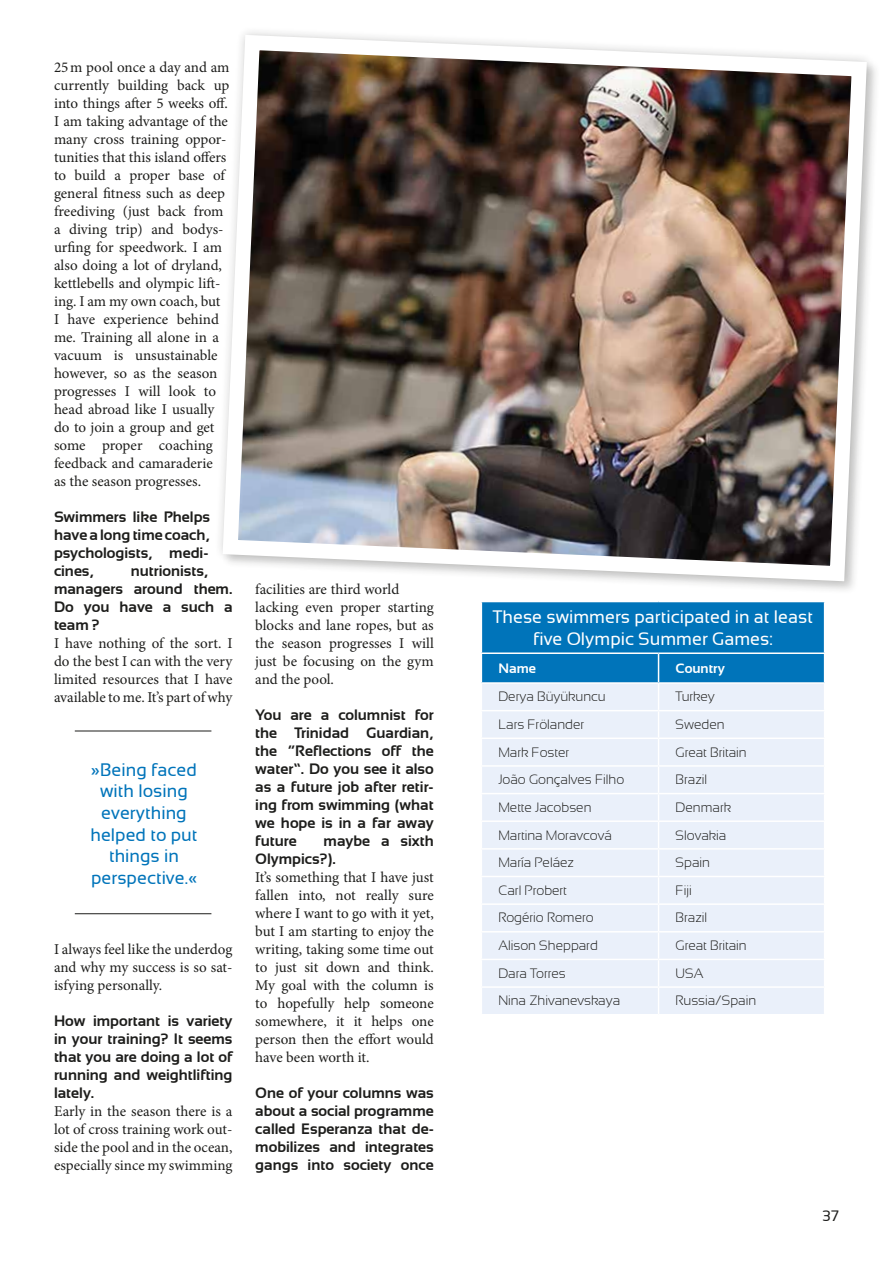
<style>
.page{position:relative;width:893px;height:1263px;background:#fff}
.page>*{position:absolute;margin:0;border:0;box-sizing:border-box;transform-origin:0 0}
.t1{font:18px/21.6px "Sansation";color:#0074ba;text-align:center}
.t2{font:18px/21.6px "Sansation";color:#fff;text-align:center}
.t3{font:15px/18px "Minion Pro";color:#1d1d1b;text-align:justify}
.t4{font:700 15px/18px "Sansation";color:#1d1d1b;text-align:justify}
.t5{font:15px "Sansation";color:#1d1d1b}
.t6{font:300 13.5px "Sansation";color:#1d1d1b}
.t7{font:700 13.5px "Sansation";color:#fff}
</style>
<div class="page">
<img style="left:220px;top:32px;width:654px;height:557px">
<svg style="left:481px;top:601px;width:344px;height:413px;background:#bed9ee"></svg>
<hr style="left:75px;top:731px;width:136px;height:1px;background:#1d1d1b">
<hr style="left:75px;top:913px;width:136px;height:1px;background:#1d1d1b">
<p class="t3" style="left:54px;top:58px;width:177px;text-align:left">25m pool once a day and am currently building back up into things after 5 weeks off.<br>I am taking advantage of the many cross training oppor&shy;tunities that this island offers to build a proper base of general fitness such as deep freediving (just back from a diving trip) and bodys&shy;urfing for speedwork. I am also doing a lot of dryland, kettlebells and olympic lift&shy;ing. I am my own coach, but<br>I have experience behind me. Training all alone in a vacuum is unsustainable however, so as the season progresses I will look to head abroad like I usually do to join a group and get some proper coaching feedback and camaraderie<br>as the season progresses.</p>
<p class="t4" style="left:54px;top:508px;width:158px">Swimmers like Phelps have a long time coach, psychologists, medi&shy;cines,</p>
<p class="t4" style="left:54px;top:562px;width:180px;text-align:left;text-indent:77px">nutrionists, managers around them.<br>Do you have a such a team ?</p>
<p class="t3" style="left:54px;top:634px;width:180px">I have nothing of the sort. I do the best I can with the very limited resources that I have available to me. It’s part of why</p>
<p class="t1" style="left:90px;top:759px;width:109px">»Being faced with losing everything helped to put things in perspective.«</p>
<p class="t3" style="left:54px;top:940px;width:180px">I always feel like the underdog and why my success is so sat&shy;isfying personally.</p>
<p class="t4" style="left:54px;top:1012px;width:180px">How important is variety in your training? It seems that you are doing a lot of running and weightlifting lately.</p>
<p class="t3" style="left:54px;top:1102px;width:180px">Early in the season there is a lot of cross training work out&shy;side the pool and in the ocean, especially since my swimming</p>
<p class="t3" style="left:255px;top:580px;width:180px;text-align:left">facilities are third world lacking even proper starting blocks and lane ropes, but as the season progresses I will just be focusing on the gym and the pool.</p>
<p class="t4" style="left:255px;top:706px;width:180px">You are a columnist for the Trinidad Guardian, the “Reflections off the water”. Do you see it also as a future job after retir&shy;ing from swimming (what we hope is in a far away future – maybe a sixth Olympics?).</p>
<p class="t3" style="left:255px;top:868px;width:180px">It’s something that I have just fallen into, not really sure where I want to go with it yet, but I am starting to enjoy the writing, taking some time out to just sit down and think.<br>My goal with the column is to hopefully help someone somewhere, it it helps one person then the effort would have been worth it.</p>
<p class="t4" style="left:255px;top:1084px;width:180px">One of your columns was about a social programme called Esperanza that de&shy;mobilizes and integrates gangs into society once</p>
<p class="t2" style="left:493px;top:606px;width:322px">These swimmers participated in at least five Olympic Summer Games:</p>
<p class="t7" style="left:498px;top:661px;width:39px">Name</p>
<p class="t7" style="left:676px;top:661px;width:51px">Country</p>
<p class="t6" style="left:498px;top:689px;width:109px">Derya Büyükuncu</p>
<p class="t6" style="left:676px;top:689px;width:41px">Turkey</p>
<p class="t6" style="left:498px;top:717px;width:87px">Lars Frölander</p>
<p class="t6" style="left:676px;top:717px;width:51px">Sweden</p>
<p class="t6" style="left:498px;top:744px;width:72px">Mark Foster</p>
<p class="t6" style="left:676px;top:744px;width:73px">Great Britain</p>
<p class="t6" style="left:498px;top:772px;width:127px">João Gonçalves Filho</p>
<p class="t6" style="left:676px;top:772px;width:33px">Brazil</p>
<p class="t6" style="left:498px;top:800px;width:95px">Mette Jacobsen</p>
<p class="t6" style="left:676px;top:800px;width:57px">Denmark</p>
<p class="t6" style="left:498px;top:827px;width:115px">Martina Moravcová</p>
<p class="t6" style="left:676px;top:827px;width:52px">Slovakia</p>
<p class="t6" style="left:498px;top:855px;width:77px">María Peláez</p>
<p class="t6" style="left:676px;top:855px;width:36px">Spain</p>
<p class="t6" style="left:498px;top:883px;width:70px">Carl Probert</p>
<p class="t6" style="left:676px;top:883px;width:18px">Fiji</p>
<p class="t6" style="left:498px;top:910px;width:97px">Rogério Romero</p>
<p class="t6" style="left:676px;top:910px;width:33px">Brazil</p>
<p class="t6" style="left:498px;top:938px;width:101px">Alison Sheppard</p>
<p class="t6" style="left:676px;top:938px;width:73px">Great Britain</p>
<p class="t6" style="left:498px;top:966px;width:69px">Dara Torres</p>
<p class="t6" style="left:676px;top:966px;width:29px">USA</p>
<p class="t6" style="left:498px;top:993px;width:123px">Nina Zhivanevskaya</p>
<p class="t6" style="left:676px;top:993px;width:82px">Russia/Spain</p>
<p class="t5" style="left:823px;top:1207px;width:18px">37</p>
</div>
